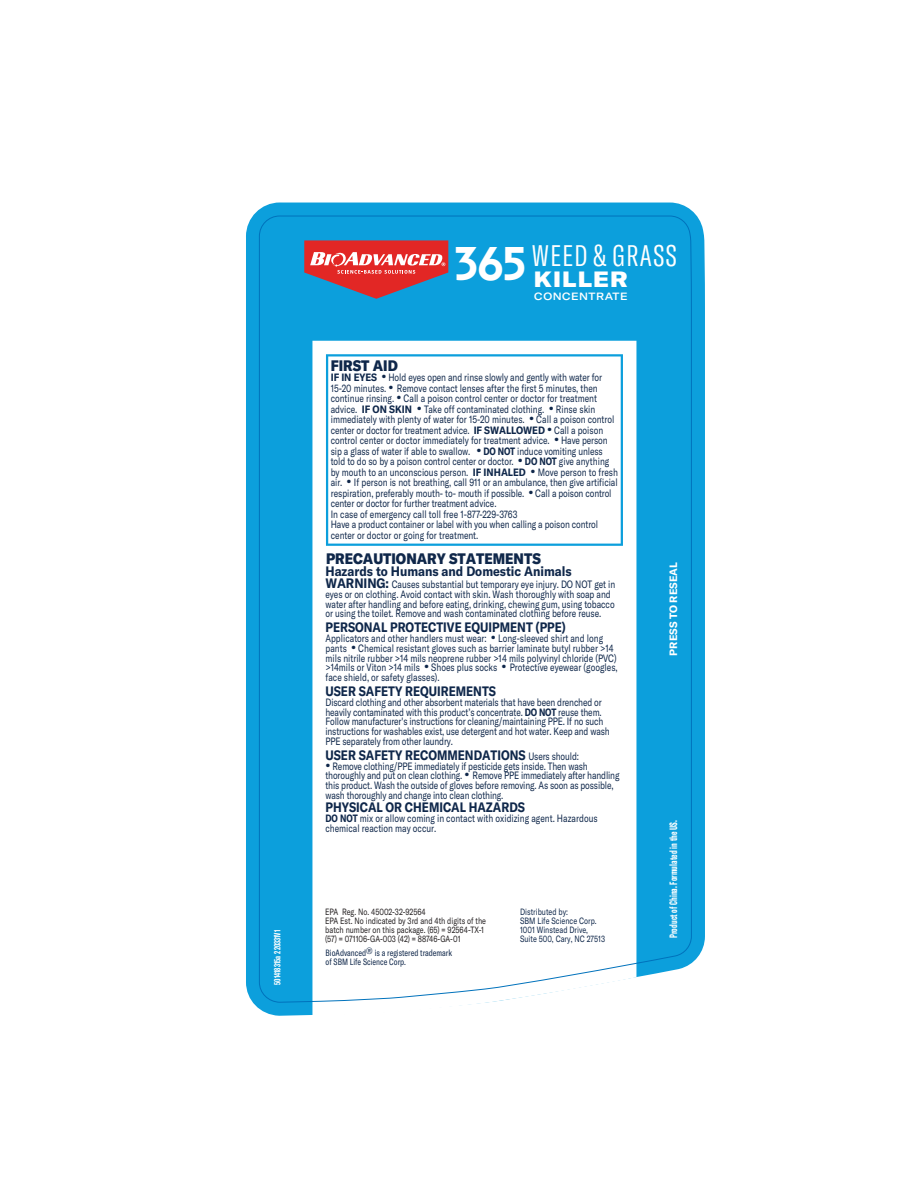
<style>
.page{position:relative;width:918px;height:1188px;background:#fff}
.page>*{position:absolute;margin:0;border:0;box-sizing:border-box;transform-origin:0 0}
.t1{font:300 extra-condensed 29.25px "GT America";letter-spacing:.05em;color:#fff}
.t2{font:900 expanded 21.9px "GT America";letter-spacing:.05em;color:#fff}
.t3{font:900 15px "GT America";color:#0f274a;scale:.9 1}
.t4{font:700 13.5px "GT America";color:#0f274a;scale:.85 1}
.t5{font:700 13.5px "GT America";color:#0f274a;scale:.9 1}
.t6{font:10.5px/9.8px "GT America";letter-spacing:-.005em;color:#0f274a;scale:.8 1}
.t7{font:700 extra-condensed 10.5px "GT America";letter-spacing:.01em;color:#fff;scale:.8 1}
.t8{font:700 10.5px "GT America";color:#fff}
.t9{font:500 expanded 10.35px "GT America";letter-spacing:.05em;color:#fff}
.t10{font:9px/9px "GT America";color:#231f20;scale:.8 1}
.t11{font:9px/9px "GT America";color:#0f274a;scale:.8 1}
.t12{font:condensed 9px/9px "GT America";color:#0f274a;scale:.9 1}
.t13{font:700 extra-condensed 9px "GT America";color:#fff;scale:.8 1}
.s1{font-family:"Mendl Sans Dusk";font-weight:600;font-stretch:normal;font-size:48px}
.s2{font-weight:700}
.s3{font-weight:700;font-size:13.5px}
.s4{font-weight:400;font-size:10.5px}
</style>
<div class="page">
<svg style="left:246px;top:203px;width:459px;height:813px;fill:#0c9fdc"></svg>
<svg style="left:259px;top:215px;width:433px;height:788px"></svg>
<p class="t13" style="left:272px;top:985px;width:70px;rotate:-90deg">501418315a 220331V1</p>
<h1 class="t1" style="left:453px;top:239px;width:225px"><span class="s1">365</span>WEED &amp; GRASS</h1>
<h2 class="t2" style="left:534px;top:265px;width:96px">KILLER</h2>
<p class="t9" style="left:534px;top:290px;width:95px">CONCENTRATE</p>
<h3 class="t3" style="left:331px;top:356px;width:76px">FIRST AID</h3>
<p class="t6" style="left:331px;top:372px;width:361px;line-height:10.5px"><span class="s2">IF IN EYES</span> <span class="s3">•</span> Hold eyes open and rinse slowly and gently with water for 15-20 minutes. <span class="s3">•</span> Remove contact lenses after the first 5 minutes, then continue rinsing. <span class="s3">•</span> Call a poison control center or doctor for treatment advice. <span class="s2">IF ON SKIN</span> <span class="s3">•</span> Take off contaminated clothing. <span class="s3">•</span> Rinse skin immediately with plenty of water for 15-20 minutes. <span class="s3">•</span> Call a poison control center or doctor for treatment advice. <span class="s2">IF SWALLOWED</span> <span class="s3">•</span> Call a poison control center or doctor immediately for treatment advice. <span class="s3">•</span> Have person sip a glass of water if able to swallow. <span class="s3">•</span> <span class="s2">DO NOT</span> induce vomiting unless told to do so by a poison control center or doctor. <span class="s3">•</span> <span class="s2">DO NOT</span> give anything by mouth to an unconscious person. <span class="s2">IF INHALED</span> <span class="s3">•</span> Move person to fresh air. <span class="s3">•</span> If person is not breathing, call 911 or an ambulance, then give artificial respiration, preferably mouth- to- mouth if possible. <span class="s3">•</span> Call a poison control center or doctor for further treatment advice.<br>In case of emergency call toll free 1-877-229-3763<br>Have a product container or label with you when calling a poison control center or doctor or going for treatment.</p>
<h3 class="t3" style="left:326px;top:549px;width:240px">PRECAUTIONARY STATEMENTS</h3>
<p class="t5" style="left:325px;top:563px;width:275px">Hazards to Humans and Domestic Animals</p>
<p class="t6" style="left:325px;top:579px;width:364px"><span class="s3">WARNING:</span> Causes substantial but temporary eye injury. DO NOT get in eyes or on clothing. Avoid contact with skin. Wash thoroughly with soap and water after handling and before eating, drinking, chewing gum, using tobacco or using the toilet. Remove and wash contaminated clothing before reuse.</p>
<p class="t4" style="left:325px;top:619px;width:284px">PERSONAL PROTECTIVE EQUIPMENT (PPE)</p>
<p class="t6" style="left:325px;top:633px;width:367px">Applicators and other handlers must wear: <span class="s3">•</span> Long-sleeved shirt and long pants <span class="s3">•</span> Chemical resistant gloves such as barrier laminate butyl rubber &gt;14 mils nitrile rubber &gt;14 mils neoprene rubber &gt;14 mils polyvinyl chloride (PVC) &gt;14mils or Viton &gt;14 mils <span class="s3">•</span> Shoes plus socks <span class="s3">•</span> Protective eyewear (googles, face shield, or safety glasses).</p>
<p class="t4" style="left:325px;top:683px;width:202px">USER SAFETY REQUIREMENTS</p>
<p class="t6" style="left:325px;top:697px;width:357px">Discard clothing and other absorbent materials that have been drenched or heavily contaminated with this product’s concentrate. <span class="s2">DO NOT</span> reuse them.<br>Follow manufacturer's instructions for cleaning/maintaining PPE. If no such instructions for washables exist, use detergent and hot water. Keep and wash PPE separately from other laundry.</p>
<p class="t4" style="left:325px;top:747px;width:300px">USER SAFETY RECOMMENDATIONS <span class="s4">Users should:</span></p>
<p class="t6" style="left:325px;top:761px;width:369px"><span class="s3">•</span> Remove clothing/PPE immediately if pesticide gets inside. Then wash thoroughly and put on clean clothing. <span class="s3">•</span> Remove PPE immediately after handling this product. Wash the outside of gloves before removing. As soon as possible, wash thoroughly and change into clean clothing.</p>
<p class="t4" style="left:325px;top:799px;width:236px">PHYSICAL OR CHEMICAL HAZARDS</p>
<p class="t6" style="left:325px;top:813px;width:342px"><span class="s2">DO NOT</span> mix or allow coming in contact with oxidizing agent. Hazardous chemical reaction may occur.</p>
<p class="t10" style="left:325px;top:908px;width:203px">EPA Reg. No. 45002-32-92564<br>EPA Est. No indicated by 3rd and 4th digits of the batch number on this package. (65) = 92564-TX-1 (57) = 071106-GA-003 (42) = 88746-GA-01</p>
<p class="t11" style="left:520px;top:907px;width:108px">Distributed by:<br>SBM Life Science Corp.<br>1001 Winstead Drive,<br>Suite 500, Cary, NC 27513</p>
<p class="t12" style="left:326px;top:948px;width:142px">BioAdvanced® is a registered trademark of SBM Life Science Corp.</p>
<p class="t8" style="left:667px;top:656px;width:95px;rotate:-90deg">PRESS TO RESEAL</p>
<p class="t7" style="left:667px;top:938px;width:149px;rotate:-90deg">Product of China. Formulated in the US.</p>
</div>
